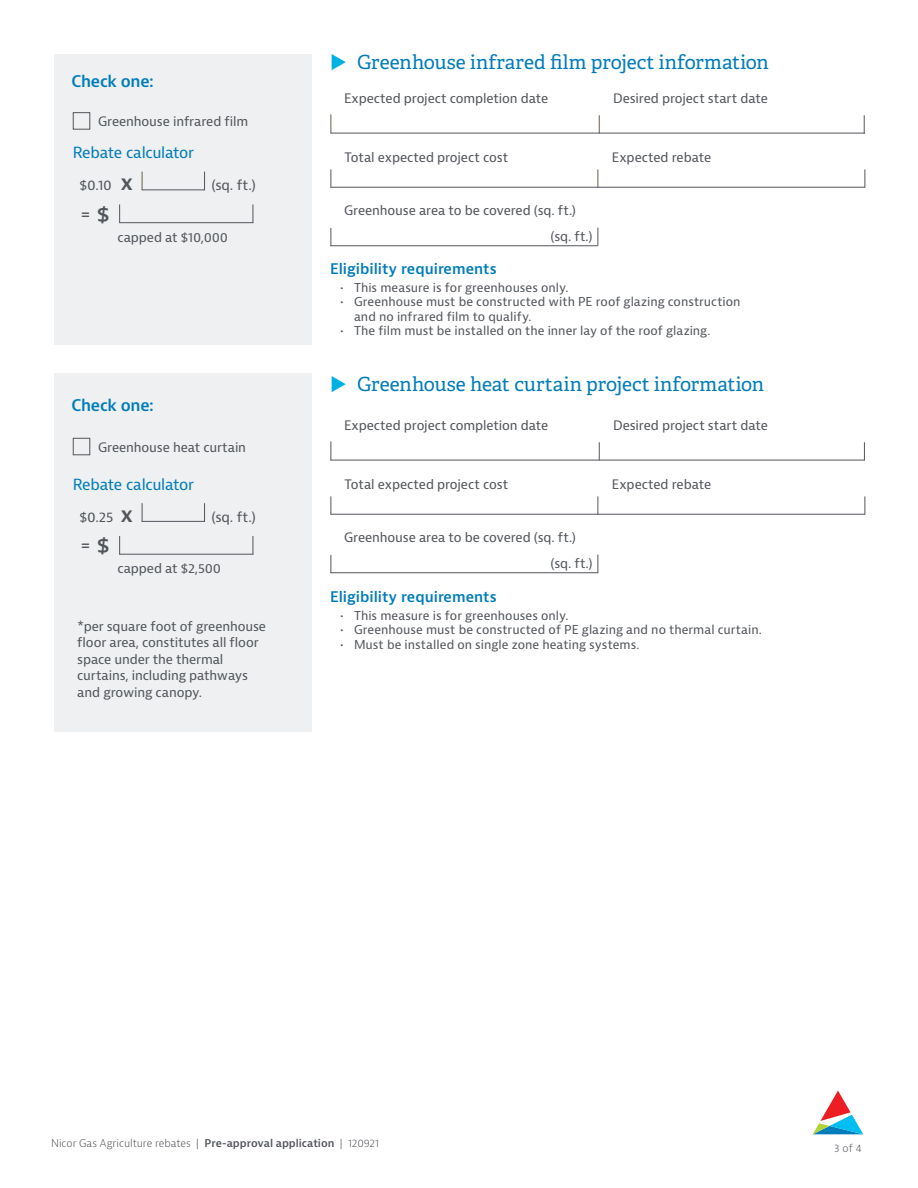
<style>
.page{position:relative;width:918px;height:1188px;background:#fff}
.page>*{position:absolute;margin:0;border:0;box-sizing:border-box;transform-origin:0 0}
.t1{font:600 21px "Bernina Sans";color:#52555b}
.t2{font:19.5px "Adelle";color:#007cba}
.t3{font:600 15.75px "Bernina Sans";letter-spacing:-.015em;color:#007cba}
.t4{font:15px "Bernina Sans";letter-spacing:-.02em;color:#007cba}
.t5{font:600 15px "Bernina Sans";color:#52555b}
.t6{font:600 14.25px "Bernina Sans";color:#007cba}
.t7{font:13.5px "Bernina Sans";letter-spacing:-.01em;color:#52555b}
.t8{font:12.75px/16.5px "Bernina Sans";letter-spacing:-.01em;color:#52555b}
.t9{font:12px/14.4px "Bernina Sans";letter-spacing:.005em;color:#52555b}
.t10{font:300 10.5px "Bernina Sans";letter-spacing:-.005em;color:#52555b}
.s1{font-size:21px}
.s2{font-weight:600}
</style>
<div class="page">
<svg style="left:813px;top:1091px;width:50px;height:43px"></svg>
<div style="left:54px;top:54px;width:258px;height:291px;background:#eef0f1"></div>
<div style="left:54px;top:374px;width:258px;height:358px;background:#eef0f1"></div>
<svg style="left:864px;top:115px;width:1px;height:18px"></svg>
<svg style="left:599px;top:115px;width:1px;height:18px"></svg>
<hr style="left:331px;top:133px;width:534px;height:1px;background:#52555b">
<svg style="left:331px;top:114px;width:1px;height:19px"></svg>
<svg style="left:864px;top:442px;width:1px;height:18px"></svg>
<svg style="left:599px;top:442px;width:1px;height:18px"></svg>
<hr style="left:331px;top:460px;width:534px;height:1px;background:#52555b">
<svg style="left:331px;top:441px;width:1px;height:19px"></svg>
<svg style="left:331px;top:169px;width:1px;height:18px"></svg>
<svg style="left:598px;top:169px;width:1px;height:18px"></svg>
<hr style="left:331px;top:187px;width:534px;height:1px;background:#52555b">
<svg style="left:865px;top:169px;width:1px;height:19px"></svg>
<svg style="left:331px;top:496px;width:1px;height:18px"></svg>
<svg style="left:598px;top:496px;width:1px;height:18px"></svg>
<hr style="left:331px;top:514px;width:534px;height:1px;background:#52555b">
<svg style="left:865px;top:496px;width:1px;height:19px"></svg>
<svg style="left:331px;top:228px;width:1px;height:17px"></svg>
<hr style="left:331px;top:245px;width:267px;height:1px;background:#52555b">
<svg style="left:331px;top:555px;width:1px;height:17px"></svg>
<hr style="left:331px;top:572px;width:267px;height:1px;background:#52555b">
<div style="left:73px;top:112px;width:17px;height:18px;border:1px solid #52555b"></div>
<div style="left:73px;top:438px;width:17px;height:17px;border:1px solid #52555b"></div>
<hr style="left:119px;top:222px;width:134px;height:1px;background:#52555b">
<svg style="left:119px;top:204px;width:1px;height:18px"></svg>
<svg style="left:253px;top:204px;width:1px;height:19px"></svg>
<hr style="left:119px;top:554px;width:134px;height:1px;background:#52555b">
<svg style="left:119px;top:536px;width:1px;height:19px"></svg>
<svg style="left:253px;top:536px;width:1px;height:19px"></svg>
<hr style="left:142px;top:189px;width:63px;height:1px;background:#52555b">
<svg style="left:142px;top:172px;width:1px;height:18px"></svg>
<svg style="left:204px;top:172px;width:1px;height:17px"></svg>
<hr style="left:142px;top:521px;width:63px;height:1px;background:#52555b">
<svg style="left:142px;top:503px;width:1px;height:18px"></svg>
<svg style="left:204px;top:503px;width:1px;height:18px"></svg>
<svg style="left:598px;top:228px;width:1px;height:18px"></svg>
<svg style="left:598px;top:555px;width:1px;height:18px"></svg>
<p class="t3" style="left:72px;top:71px;width:84px">Check one:</p>
<p class="t8" style="left:98px;top:113px;width:152px">Greenhouse infrared film</p>
<p class="t4" style="left:73px;top:143px;width:123px">Rebate calculator</p>
<p class="t7" style="left:80px;top:177px;width:34px">$0.10</p>
<p class="t5" style="left:80px;top:204px;width:31px">= <span class="s1">$</span></p>
<h1 class="t1" style="left:121px;top:169px;width:14px">x</h1>
<p class="t7" style="left:211px;top:177px;width:46px">(sq. ft.)</p>
<p class="t8" style="left:118px;top:229px;width:112px">capped at $10,000</p>
<p class="t3" style="left:72px;top:395px;width:84px">Check one:</p>
<p class="t8" style="left:98px;top:439px;width:150px">Greenhouse heat curtain</p>
<p class="t4" style="left:73px;top:474px;width:123px">Rebate calculator</p>
<p class="t7" style="left:80px;top:508px;width:35px">$0.25</p>
<p class="t5" style="left:80px;top:535px;width:31px">= <span class="s1">$</span></p>
<h1 class="t1" style="left:121px;top:501px;width:14px">x</h1>
<p class="t7" style="left:211px;top:508px;width:46px">(sq. ft.)</p>
<p class="t8" style="left:118px;top:561px;width:105px">capped at $2,500</p>
<p class="t8" style="left:77px;top:618px;width:190px">*per square foot of greenhouse floor area, constitutes all floor space under the thermal curtains, including pathways and growing canopy.</p>
<h2 class="t2" style="left:357px;top:50px;width:413px">Greenhouse infrared film project information</h2>
<p class="t8" style="left:344px;top:90px;width:206px">Expected project completion date</p>
<p class="t8" style="left:613px;top:90px;width:156px">Desired project start date</p>
<p class="t8" style="left:344px;top:149px;width:165px">Total expected project cost</p>
<p class="t8" style="left:612px;top:149px;width:101px">Expected rebate</p>
<p class="t8" style="left:344px;top:203px;width:234px">Greenhouse area to be covered (sq. ft.)</p>
<p class="t6" style="left:330px;top:259px;width:168px">Eligibility requirements</p>
<p class="t8" style="left:550px;top:228px;width:44px">(sq. ft.)</p>
<p class="t9" style="left:340px;top:281px;width:230px">• This measure is for greenhouses only.</p>
<p class="t9" style="left:354px;top:295px;width:388px;text-indent:-14px">• Greenhouse must be constructed with PE roof glazing construction and no infrared film to qualify.</p>
<p class="t9" style="left:340px;top:324px;width:371px">• The film must be installed on the inner lay of the roof glazing.</p>
<h2 class="t2" style="left:357px;top:372px;width:409px">Greenhouse heat curtain project information</h2>
<p class="t8" style="left:344px;top:417px;width:206px">Expected project completion date</p>
<p class="t8" style="left:613px;top:417px;width:156px">Desired project start date</p>
<p class="t8" style="left:344px;top:476px;width:165px">Total expected project cost</p>
<p class="t8" style="left:612px;top:476px;width:101px">Expected rebate</p>
<p class="t8" style="left:344px;top:530px;width:234px">Greenhouse area to be covered (sq. ft.)</p>
<p class="t6" style="left:330px;top:587px;width:168px">Eligibility requirements</p>
<p class="t8" style="left:550px;top:555px;width:44px">(sq. ft.)</p>
<p class="t9" style="left:340px;top:608px;width:230px">• This measure is for greenhouses only.</p>
<p class="t9" style="left:340px;top:623px;width:423px">• Greenhouse must be constructed of PE glazing and no thermal curtain.</p>
<p class="t9" style="left:340px;top:637px;width:300px">• Must be installed on single zone heating systems.</p>
<p class="t10" style="left:51px;top:1136px;width:329px">Nicor Gas Agriculture rebates | <span class="s2">Pre-approval application</span> | 120921</p>
<p class="t10" style="left:834px;top:1142px;width:29px">3 of 4</p>
</div>
